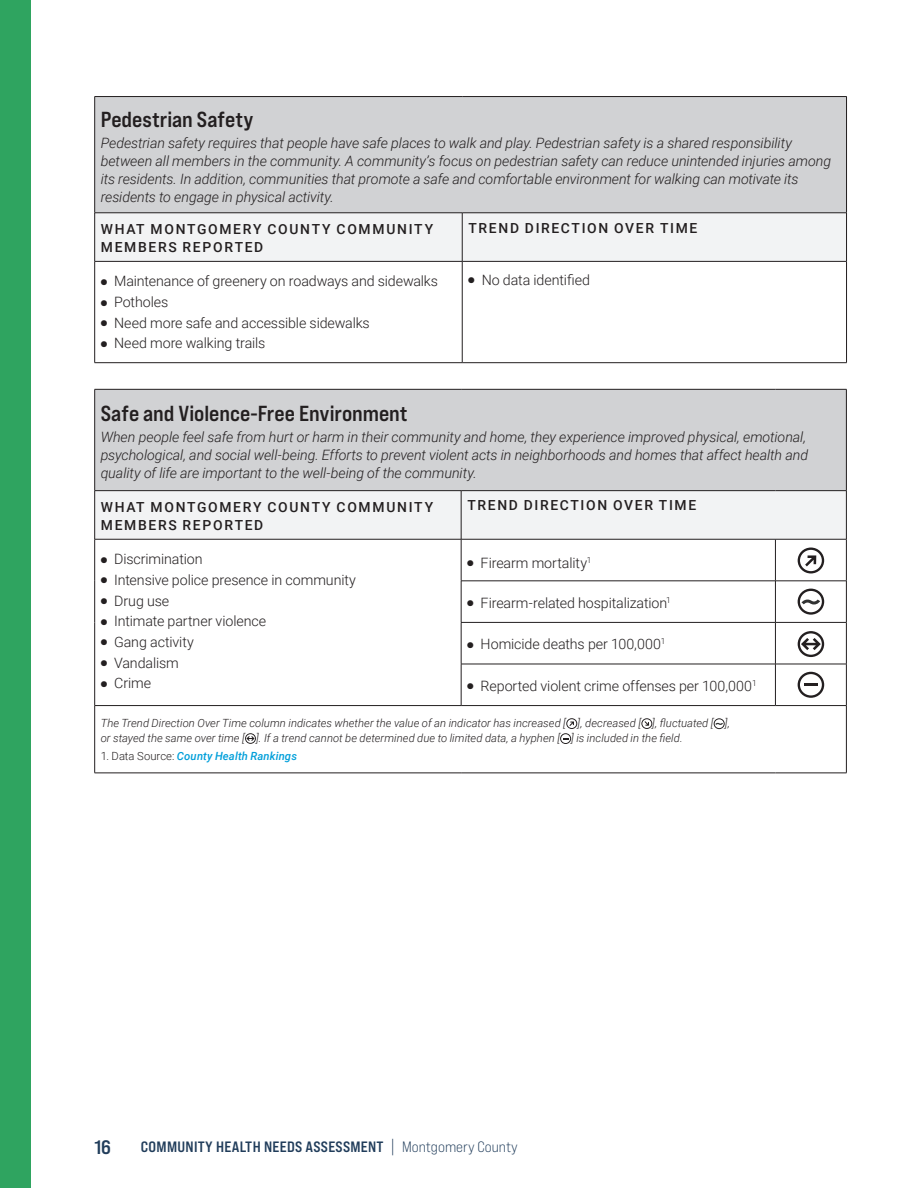
<style>
.page{position:relative;width:918px;height:1188px;background:#fff}
.page>*{position:absolute;margin:0;border:0;box-sizing:border-box;transform-origin:0 0}
.t1{font:21.75px "Bebas Neue Pro Exp Bd";color:#231f20}
.t2{font:19.5px "Bebas Neue Pro Exp Bd";color:#213d5b}
.t3{font:15px "Bebas Neue Pro Exp Bd";letter-spacing:.02em;color:#213d5b}
.t4{font:italic 300 14.25px/18px "Roboto";letter-spacing:-.005em;color:#231f20}
.t5{font:300 14.25px "Roboto";letter-spacing:-.005em;color:#231f20}
.t6{font:500 13.8px/18px "Roboto";letter-spacing:.12em;color:#231f20}
.t7{font:italic 300 11.25px/15px "Roboto";letter-spacing:.005em;color:#231f20}
.t8{font:italic 500 11.25px "Roboto";letter-spacing:.01em;color:#009fda}
.s1{font-weight:300;font-style:normal;color:#231f20}
.s2{font-family:"Bebas Neue Pro Exp Bk";font-size:16.5px}
.s3{font-family:"Bebas Neue Pro Exp Bk"}
</style>
<div class="page">
<div style="left:0;top:0;width:31px;height:1188px;background:#2fa460"></div>
<div style="left:95px;top:97px;width:752px;height:116px;background:#d1d2d4"></div>
<div style="left:95px;top:214px;width:751px;height:47px;background:#f2f3f4"></div>
<hr style="left:94px;top:362px;width:368px;height:1px;background:#231f20">
<hr style="left:462px;top:362px;width:385px;height:1px;background:#231f20">
<hr style="left:94px;top:262px;width:1px;height:101px;background:#231f20">
<hr style="left:462px;top:262px;width:1px;height:101px;background:#231f20">
<hr style="left:846px;top:262px;width:1px;height:101px;background:#231f20">
<hr style="left:94px;top:96px;width:368px;height:1px;background:#231f20">
<hr style="left:94px;top:97px;width:1px;height:116px;background:#231f20">
<hr style="left:462px;top:96px;width:385px;height:1px;background:#231f20">
<hr style="left:846px;top:97px;width:1px;height:116px;background:#231f20">
<hr style="left:94px;top:213px;width:368px;height:1px;background:#231f20">
<hr style="left:94px;top:213px;width:1px;height:48px;background:#231f20">
<hr style="left:462px;top:213px;width:385px;height:1px;background:#231f20">
<hr style="left:462px;top:213px;width:1px;height:48px;background:#231f20">
<hr style="left:846px;top:213px;width:1px;height:48px;background:#231f20">
<hr style="left:94px;top:261px;width:368px;height:1px;background:#231f20">
<hr style="left:462px;top:261px;width:385px;height:1px;background:#231f20">
<div style="left:95px;top:389px;width:751px;height:102px;background:#d1d2d4"></div>
<div style="left:95px;top:491px;width:751px;height:48px;background:#f2f3f4"></div>
<hr style="left:775px;top:539px;width:72px;height:1px;background:#231f20">
<hr style="left:461px;top:581px;width:314px;height:1px;background:#231f20">
<hr style="left:775px;top:581px;width:72px;height:1px;background:#231f20">
<hr style="left:461px;top:622px;width:314px;height:1px;background:#231f20">
<hr style="left:775px;top:622px;width:72px;height:1px;background:#231f20">
<hr style="left:461px;top:664px;width:314px;height:1px;background:#231f20">
<hr style="left:775px;top:664px;width:72px;height:1px;background:#231f20">
<hr style="left:94px;top:705px;width:367px;height:1px;background:#231f20">
<hr style="left:461px;top:705px;width:314px;height:1px;background:#231f20">
<hr style="left:775px;top:705px;width:72px;height:1px;background:#231f20">
<hr style="left:94px;top:773px;width:367px;height:1px;background:#231f20">
<hr style="left:461px;top:773px;width:314px;height:1px;background:#231f20">
<hr style="left:775px;top:773px;width:72px;height:1px;background:#231f20">
<hr style="left:94px;top:539px;width:1px;height:42px;background:#231f20">
<hr style="left:461px;top:539px;width:1px;height:42px;background:#231f20">
<hr style="left:775px;top:539px;width:1px;height:42px;background:#231f20">
<hr style="left:846px;top:539px;width:1px;height:42px;background:#231f20">
<hr style="left:94px;top:581px;width:1px;height:41px;background:#231f20">
<hr style="left:461px;top:581px;width:1px;height:41px;background:#231f20">
<hr style="left:775px;top:581px;width:1px;height:41px;background:#231f20">
<hr style="left:846px;top:581px;width:1px;height:41px;background:#231f20">
<hr style="left:94px;top:622px;width:1px;height:42px;background:#231f20">
<hr style="left:461px;top:623px;width:1px;height:41px;background:#231f20">
<hr style="left:775px;top:623px;width:1px;height:41px;background:#231f20">
<hr style="left:846px;top:623px;width:1px;height:41px;background:#231f20">
<hr style="left:94px;top:664px;width:1px;height:41px;background:#231f20">
<hr style="left:461px;top:664px;width:1px;height:41px;background:#231f20">
<hr style="left:775px;top:664px;width:1px;height:41px;background:#231f20">
<hr style="left:846px;top:664px;width:1px;height:41px;background:#231f20">
<hr style="left:94px;top:706px;width:1px;height:67px;background:#231f20">
<hr style="left:846px;top:706px;width:1px;height:67px;background:#231f20">
<hr style="left:94px;top:389px;width:367px;height:1px;background:#231f20">
<hr style="left:94px;top:390px;width:1px;height:100px;background:#231f20">
<hr style="left:461px;top:389px;width:314px;height:1px;background:#231f20">
<hr style="left:775px;top:389px;width:72px;height:1px;background:#231f20">
<hr style="left:846px;top:390px;width:1px;height:100px;background:#231f20">
<hr style="left:94px;top:490px;width:367px;height:1px;background:#231f20">
<hr style="left:94px;top:491px;width:1px;height:48px;background:#231f20">
<hr style="left:461px;top:490px;width:314px;height:1px;background:#231f20">
<hr style="left:461px;top:491px;width:1px;height:48px;background:#231f20">
<hr style="left:775px;top:490px;width:72px;height:1px;background:#231f20">
<hr style="left:846px;top:491px;width:1px;height:48px;background:#231f20">
<hr style="left:94px;top:539px;width:367px;height:1px;background:#231f20">
<hr style="left:461px;top:539px;width:314px;height:1px;background:#231f20">
<svg style="left:798px;top:548px;width:26px;height:25px"></svg>
<svg style="left:798px;top:589px;width:26px;height:26px"></svg>
<svg style="left:798px;top:631px;width:26px;height:26px"></svg>
<svg style="left:798px;top:672px;width:26px;height:26px"></svg>
<hr style="left:804px;top:683px;width:14px;height:3px;background:#231f20">
<svg style="left:641px;top:718px;width:11px;height:11px"></svg>
<svg style="left:714px;top:718px;width:11px;height:11px"></svg>
<svg style="left:245px;top:733px;width:11px;height:11px"></svg>
<svg style="left:560px;top:718px;width:17px;height:26px"></svg>
<h1 class="t1" style="left:101px;top:106px;width:154px">Pedestrian Safety</h1>
<p class="t4" style="left:101px;top:133px;width:732px">Pedestrian safety requires that people have safe places to walk and play. Pedestrian safety is a shared responsibility between all members in the community. A community’s focus on pedestrian safety can reduce unintended injuries among its residents. In addition, communities that promote a safe and comfortable environment for walking can motivate its residents to engage in physical activity.</p>
<p class="t6" style="left:101px;top:220px;width:334px">WHAT MONTGOMERY COUNTY COMMUNITY<br>MEMBERS REPORTED</p>
<p class="t6" style="left:468px;top:218px;width:230px">TREND DIRECTION OVER TIME</p>
<p class="t5" style="left:101px;top:271px;width:339px">● Maintenance of greenery on roadways and sidewalks</p>
<p class="t5" style="left:101px;top:292px;width:69px">● Potholes</p>
<p class="t5" style="left:101px;top:313px;width:271px">● Need more safe and accessible sidewalks</p>
<p class="t5" style="left:101px;top:333px;width:166px">● Need more walking trails</p>
<p class="t5" style="left:468px;top:270px;width:123px">● No data identified</p>
<h1 class="t1" style="left:101px;top:400px;width:308px">Safe and Violence-Free Environment</h1>
<p class="t4" style="left:101px;top:427px;width:709px">When people feel safe from hurt or harm in their community and home, they experience improved physical, emotional, psychological, and social well-being. Efforts to prevent violent acts in neighborhoods and homes that affect health and quality of life are important to the well-being of the community.</p>
<p class="t6" style="left:101px;top:498px;width:334px">WHAT MONTGOMERY COUNTY COMMUNITY<br>MEMBERS REPORTED</p>
<p class="t6" style="left:467px;top:496px;width:230px">TREND DIRECTION OVER TIME</p>
<p class="t5" style="left:101px;top:549px;width:103px">● Discrimination</p>
<p class="t5" style="left:101px;top:570px;width:257px">● Intensive police presence in community</p>
<p class="t5" style="left:101px;top:591px;width:70px">● Drug use</p>
<p class="t5" style="left:101px;top:611px;width:167px">● Intimate partner violence</p>
<p class="t5" style="left:101px;top:632px;width:95px">● Gang activity</p>
<p class="t5" style="left:101px;top:653px;width:80px">● Vandalism</p>
<p class="t5" style="left:101px;top:673px;width:52px">● Crime</p>
<p class="t5" style="left:467px;top:552px;width:126px">● Firearm mortality<sup>1</sup></p>
<p class="t5" style="left:467px;top:593px;width:205px">● Firearm-related hospitalization<sup>1</sup></p>
<p class="t5" style="left:467px;top:634px;width:200px">● Homicide deaths per 100,000<sup>1</sup></p>
<p class="t5" style="left:467px;top:676px;width:291px">● Reported violent crime offenses per 100,000<sup>1</sup></p>
<p class="t7" style="left:101px;top:715px;width:631px">The Trend Direction Over Time column indicates whether the value of an indicator has increased [ ], decreased [ ], fluctuated [ ], or stayed the same over time [ ]. If a trend cannot be determined due to limited data, a hyphen [ ] is included in the field.</p>
<p class="t8" style="left:101px;top:748px;width:198px"><span class="s1">1. Data Source:</span> County Health Rankings</p>
<h2 class="t2" style="left:94px;top:1135px;width:18px">16</h2>
<p class="t3" style="left:141px;top:1137px;width:378px">COMMUNITY HEALTH NEEDS ASSESSMENT <span class="s2">|</span> <span class="s3">Montgomery County</span></p>
</div>
